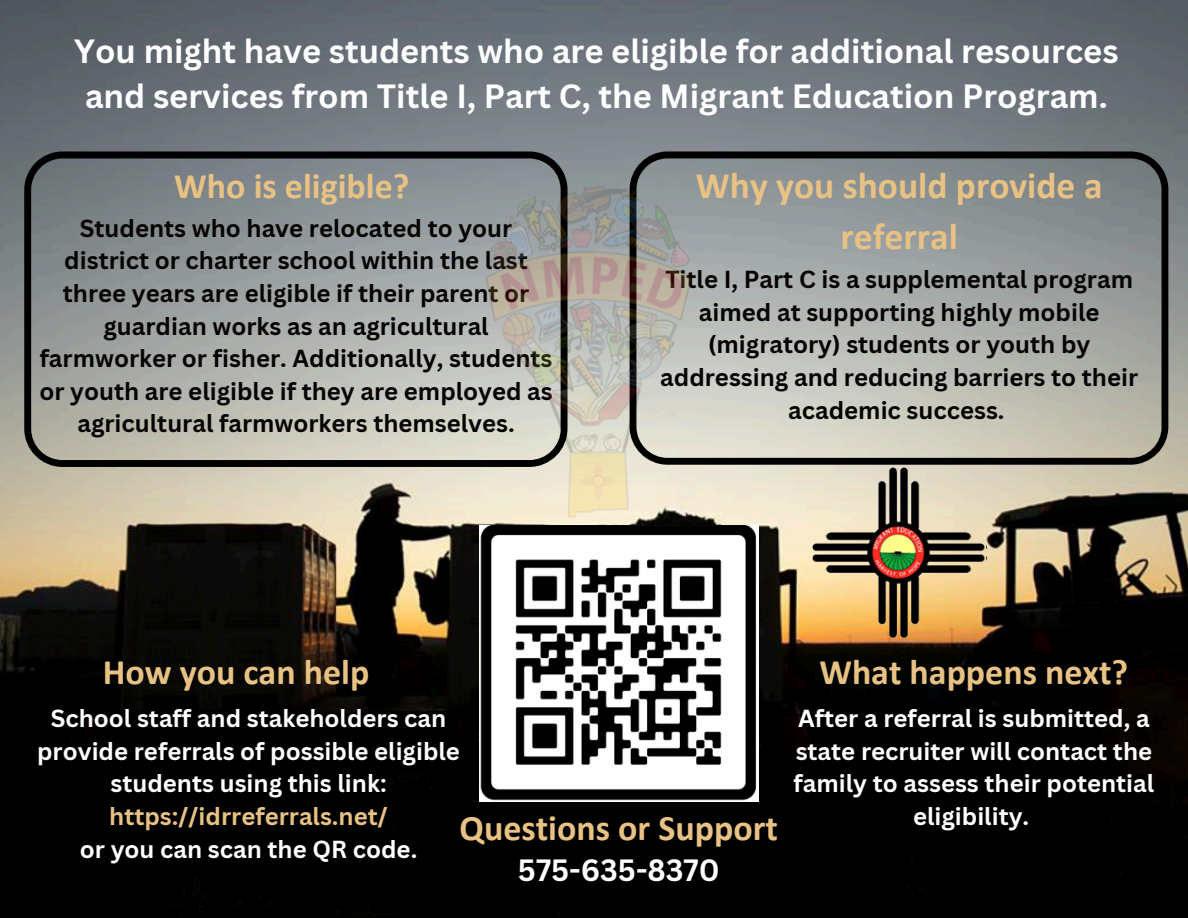
<style>
.page{position:relative;width:1188px;height:918px;background:#fff}
.page>*{position:absolute;margin:0;border:0;box-sizing:border-box;transform-origin:0 0}
.t1{font:700 37.5px/51.8px "Calibri";color:#e8c284;text-align:center}
.t2{font:700 36px "Calibri";color:#e8c284}
.t3{font:700 32.7px/45px "Canva Sans";color:#fefefe;text-align:center}
.t4{font:700 30px "Canva Sans";color:#fefefe}
.t5{font:700 24px/32.7px "Canva Sans";color:#050403;text-align:center}
.t6{font:700 24px/32.7px "Canva Sans";color:#fefefe;text-align:center}
.t7{font:700 24px "Canva Sans";color:#e8c284}
</style>
<div class="page">
<img style="left:0;top:0;width:1188px;height:918px">
<img style="left:479px;top:525px;width:279px;height:277px">
<svg style="left:24px;top:151px;width:544px;height:316px;background:#969a98"></svg>
<svg style="left:630px;top:151px;width:538px;height:314px;background:#9ea09d"></svg>
<img style="left:812px;top:467px;width:175px;height:171px">
<img style="left:457px;top:168px;width:274px;height:381px">
<p class="t3" style="left:74px;top:28px;width:1046px">You might have students who are eligible for additional resources and services from Title I, Part C, the Migrant Education Program.</p>
<h1 class="t2" style="left:174px;top:171px;width:237px">Who is eligible?</h1>
<p class="t1" style="left:696px;top:162px;width:408px">Why you should provide a referral</p>
<p class="t5" style="left:39px;top:211px;width:515px">Students who have relocated to your district or charter school within the last three years are eligible if their parent or guardian works as an agricultural farmworker or fisher. Additionally, students or youth are eligible if they are employed as agricultural farmworkers themselves.</p>
<p class="t5" style="left:660px;top:262px;width:479px">Title I, Part C is a supplemental program aimed at supporting highly mobile (migratory) students or youth by addressing and reducing barriers to their academic success.</p>
<h1 class="t2" style="left:103px;top:657px;width:268px">How you can help</h1>
<p class="t6" style="left:37px;top:701px;width:424px">School staff and stakeholders can provide referrals of possible eligible students using this link:</p>
<p class="t7" style="left:109px;top:799px;width:280px">https://idrreferrals.net/</p>
<p class="t6" style="left:80px;top:832px;width:339px">or you can scan the QR code.</p>
<h1 class="t2" style="left:459px;top:813px;width:320px">Questions or Support</h1>
<h1 class="t4" style="left:518px;top:849px;width:203px">575-635-8370</h1>
<p class="t2" style="left:819px;top:657px;width:310px">What happens next?</p>
<p class="t6" style="left:794px;top:701px;width:362px">After a referral is submitted, a state recruiter will contact the family to assess their potential eligibility.</p>
</div>
